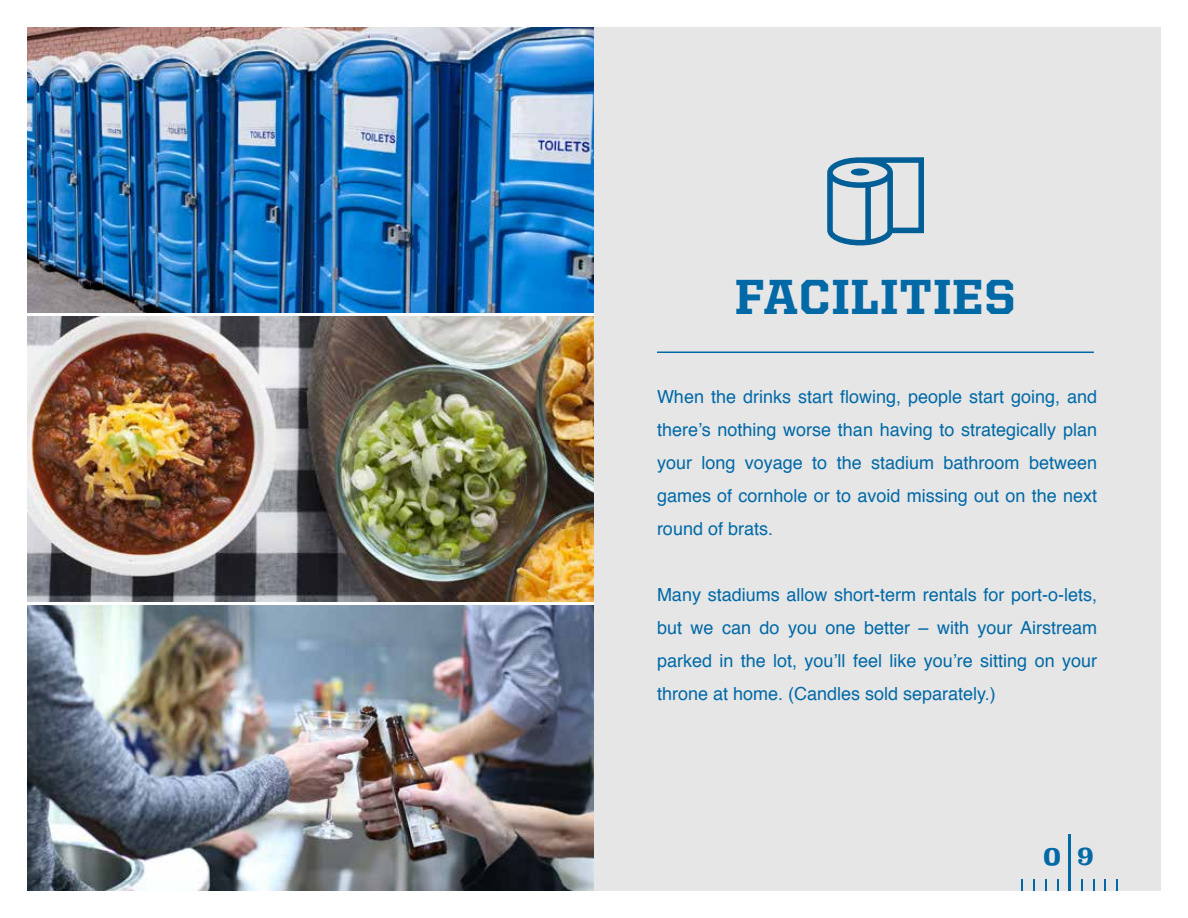
<style>
.page{position:relative;width:1188px;height:918px;background:#fff}
.page>*{position:absolute;margin:0;border:0;box-sizing:border-box;transform-origin:0 0}
.t1{font:800 49.5px "United Serif Reg";letter-spacing:.025em;color:#0069a6}
.t2{font:700 25.5px "Superclarendon";color:#0069a6}
.t3{font:18px/33px "Helvetica";color:#0069a6;text-align:justify}
</style>
<div class="page">
<img style="left:27px;top:606px;width:567px;height:285px">
<img style="left:27px;top:27px;width:567px;height:285px">
<img style="left:27px;top:316px;width:567px;height:286px">
<div style="left:594px;top:27px;width:567px;height:864px;background:#e6e6e7"></div>
<hr style="left:657px;top:352px;width:437px;height:1px;background:#0069a6">
<svg style="left:1116px;top:879px;width:2px;height:12px"></svg>
<svg style="left:1104px;top:879px;width:2px;height:12px"></svg>
<svg style="left:1093px;top:879px;width:2px;height:12px"></svg>
<svg style="left:1081px;top:879px;width:2px;height:12px"></svg>
<svg style="left:1057px;top:879px;width:2px;height:12px"></svg>
<svg style="left:1045px;top:879px;width:2px;height:12px"></svg>
<svg style="left:1033px;top:879px;width:2px;height:12px"></svg>
<svg style="left:1021px;top:879px;width:2px;height:12px"></svg>
<hr style="left:1068px;top:834px;width:3px;height:57px;background:#0069a6">
<h1 class="t1" style="left:735px;top:270px;width:282px">FACILITIES</h1>
<p class="t3" style="left:657px;top:380px;width:442px">When the drinks start flowing, people start going, and there’s nothing worse than having to strategically plan your long voyage to the stadium bathroom between games of cornhole or to avoid missing out on the next round of brats.</p>
<p class="t3" style="left:657px;top:578px;width:442px">Many stadiums allow short-term rentals for port-o-lets, but we can do you one better – with your Airstream parked in the lot, you’ll feel like you’re sitting on your throne at home. (Candles sold separately.)</p>
<h2 class="t2" style="left:1043px;top:837px;width:53px">0 9</h2>
</div>
